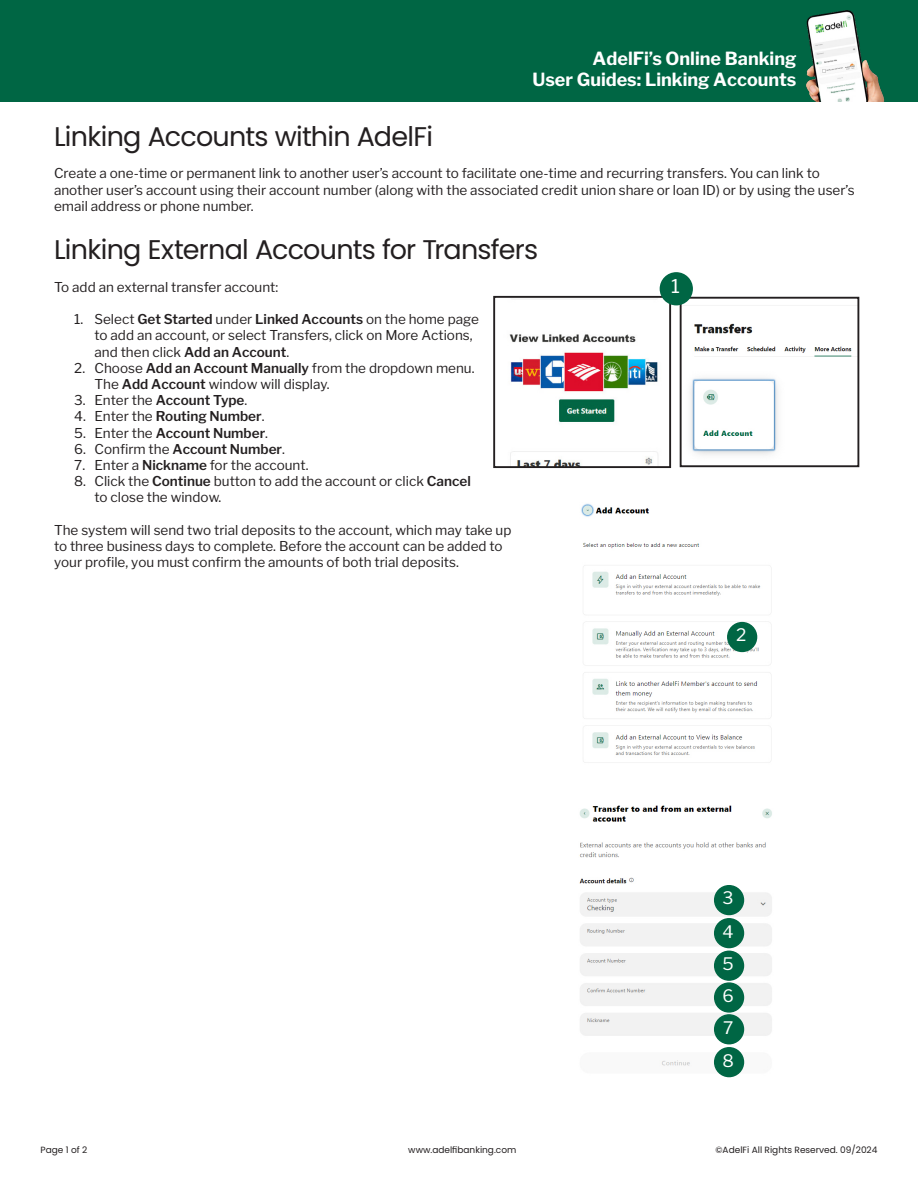
<style>
.page{position:relative;width:918px;height:1188px;background:#fff}
.page>*{position:absolute;margin:0;border:0;box-sizing:border-box;transform-origin:0 0}
.t1{font:27px "Poppins";letter-spacing:-.025em;color:#231f20}
.t2{font:18.9px "Libre Franklin";color:#fff}
.t3{font:700 18px/21.6px "Libre Franklin";color:#fff;text-align:right}
.t4{font:17.1px "Libre Franklin";color:#fff}
.t5{font:13.5px/16.2px "Libre Franklin";color:#231f20}
.t6{font:600 13.5px "Libre Franklin";color:#231f20}
.t7{font:9px "Poppins";color:#231f20}
.s1{font-weight:600}
.s2{font-weight:400}
</style>
<div class="page">
<div style="left:0;top:0;width:918px;height:101px;background:#064"></div>
<img style="left:807px;top:11px;width:77px;height:90px">
<img style="left:509px;top:299px;width:158px;height:166px">
<div style="left:493px;top:296px;width:178px;height:172px;border:2px solid #231f20"></div>
<img style="left:683px;top:300px;width:170px;height:155px">
<div style="left:680px;top:297px;width:179px;height:170px;border:2px solid #231f20"></div>
<img style="left:581px;top:503px;width:191px;height:260px">
<div style="left:615px;top:598px;width:52px;height:12px;background:#fff"></div>
<div style="left:728px;top:623px;width:29px;height:28px;background:#064;border-radius:50%"></div>
<div style="left:727px;top:622px;width:30px;height:30px;border:1px solid #064;border-radius:50%"></div>
<img style="left:579px;top:805px;width:193px;height:271px">
<div style="left:715px;top:886px;width:28px;height:29px;background:#064;border-radius:50%"></div>
<div style="left:714px;top:885px;width:30px;height:30px;border:1px solid #064;border-radius:50%"></div>
<div style="left:715px;top:919px;width:28px;height:29px;background:#064;border-radius:50%"></div>
<div style="left:714px;top:918px;width:30px;height:30px;border:1px solid #064;border-radius:50%"></div>
<div style="left:715px;top:951px;width:28px;height:29px;background:#064;border-radius:50%"></div>
<div style="left:714px;top:951px;width:30px;height:30px;border:1px solid #064;border-radius:50%"></div>
<div style="left:715px;top:983px;width:28px;height:29px;background:#064;border-radius:50%"></div>
<div style="left:714px;top:982px;width:30px;height:31px;border:1px solid #064;border-radius:50%"></div>
<div style="left:715px;top:1015px;width:28px;height:29px;background:#064;border-radius:50%"></div>
<div style="left:714px;top:1014px;width:30px;height:30px;border:1px solid #064;border-radius:50%"></div>
<div style="left:715px;top:1048px;width:28px;height:29px;background:#064;border-radius:50%"></div>
<div style="left:714px;top:1047px;width:30px;height:30px;border:1px solid #064;border-radius:50%"></div>
<div style="left:660px;top:273px;width:32px;height:32px;background:#064;border-radius:50%"></div>
<div style="left:660px;top:272px;width:33px;height:33px;border:2px solid #064;border-radius:50%"></div>
<h3 class="t3" style="left:532px;top:48px;width:266px">AdelFi’s Online Banking<br>User Guides: Linking Accounts</h3>
<p class="t1" style="left:54px;top:121px;width:381px">Linking Accounts within AdelFi</p>
<p class="t5" style="left:54px;top:165px;width:802px">Create a one-time or permanent link to another user’s account to facilitate one-time and recurring transfers. You can link to another user’s account using their account number (along with the associated credit union share or loan ID) or by using the user’s email address or phone number.</p>
<p class="t1" style="left:54px;top:234px;width:486px">Linking External Accounts for Transfers</p>
<p class="t5" style="left:54px;top:279px;width:226px">To add an external transfer account:</p>
<p class="t5" style="left:94px;top:311px;width:386px;text-indent:-20px">1. Select <span class="s1">Get Started</span> under <span class="s1">Linked Accounts</span> on the home page to add an account, or select Transfers, click on More Actions, and then click <span class="s1">Add an Account</span>.</p>
<p class="t5" style="left:94px;top:360px;width:382px;text-indent:-20px">2. Choose <span class="s1">Add an Account Manually</span> from the dropdown menu.<br>The <span class="s1">Add Account</span> window will display.</p>
<p class="t5" style="left:74px;top:392px;width:175px">3. Enter the <span class="s1">Account Type</span>.</p>
<p class="t6" style="left:74px;top:408px;width:192px"><span class="s2">4. Enter the</span> Routing Number<span class="s2">.</span></p>
<p class="t6" style="left:74px;top:425px;width:195px"><span class="s2">5. Enter the</span> Account Number<span class="s2">.</span></p>
<p class="t5" style="left:74px;top:441px;width:212px">6. Confirm the <span class="s1">Account Number</span>.</p>
<p class="t5" style="left:74px;top:457px;width:236px">7. Enter a <span class="s1">Nickname</span> for the account.</p>
<p class="t5" style="left:94px;top:473px;width:378px;text-indent:-20px">8. Click the <span class="s1">Continue</span> button to add the account or click <span class="s1">Cancel </span>to close the window.</p>
<p class="t5" style="left:54px;top:522px;width:459px">The system will send two trial deposits to the account, which may take up to three business days to complete. Before the account can be added to your profile, you must confirm the amounts of both trial deposits.</p>
<p class="t2" style="left:671px;top:275px;width:10px">1</p>
<p class="t4" style="left:736px;top:625px;width:12px">2</p>
<p class="t4" style="left:723px;top:888px;width:12px">3</p>
<p class="t4" style="left:723px;top:921px;width:13px">4</p>
<p class="t4" style="left:723px;top:954px;width:13px">5</p>
<p class="t4" style="left:722px;top:985px;width:13px">6</p>
<p class="t4" style="left:723px;top:1017px;width:12px">7</p>
<p class="t4" style="left:722px;top:1050px;width:13px">8</p>
<p class="t7" style="left:40px;top:1145px;width:48px">Page 1 of 2</p>
<p class="t7" style="left:408px;top:1145px;width:110px">www.adelfibanking.com</p>
<p class="t7" style="left:716px;top:1145px;width:163px">©AdelFi All Rights Reserved. 09/2024</p>
</div>
